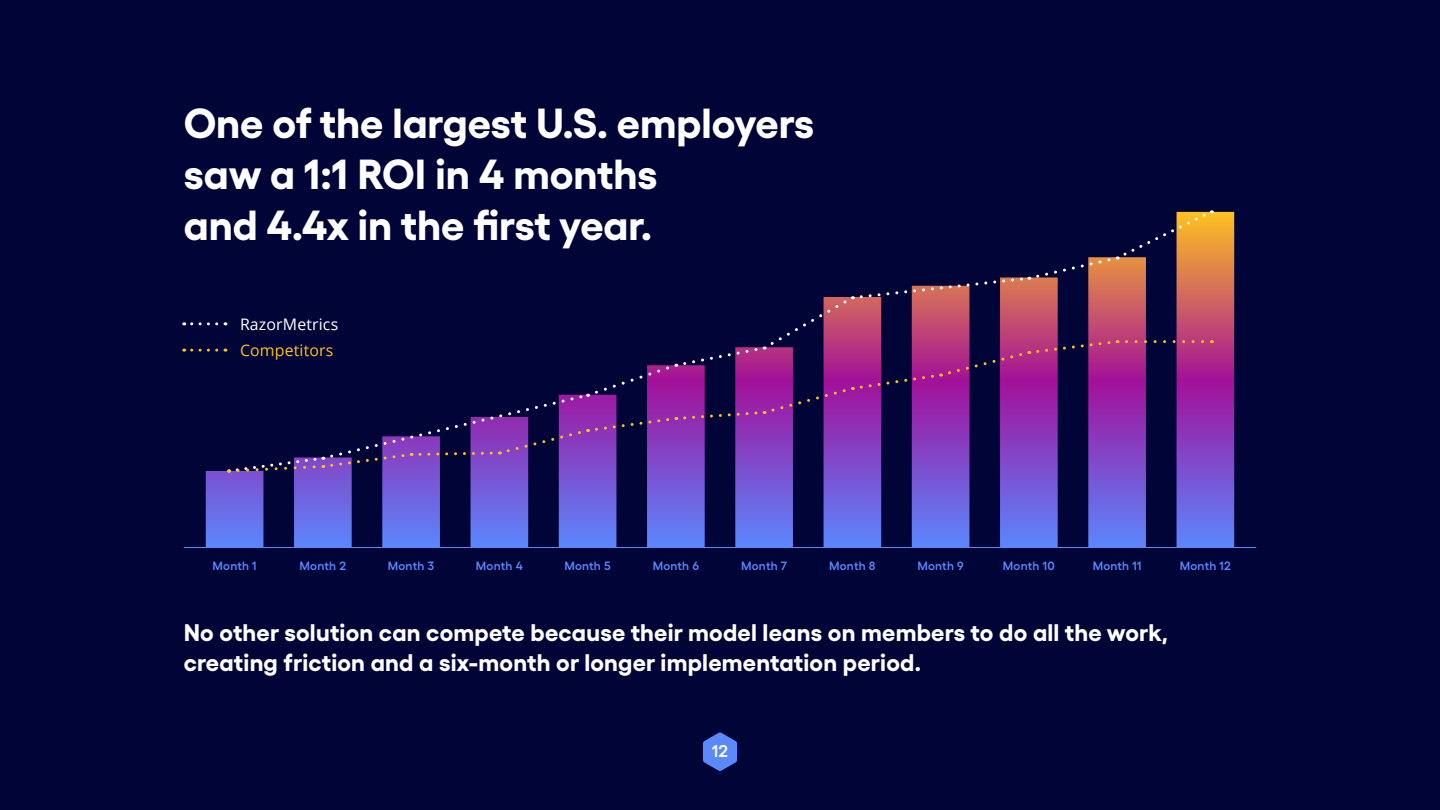
<style>
.page{position:relative;width:1440px;height:810px;background:#000436}
.page>*{position:absolute;margin:0;border:0;box-sizing:border-box;transform-origin:0 0}
.t1{font:700 42px/51.2px "Yellix TRIAL";color:#fff}
.t2{font:700 24px/30.8px "Yellix TRIAL";letter-spacing:.01em;color:#fff}
.t3{font:600 17.1px "Yellix TRIAL";color:#fff}
.t4{font:15.83px "Open Sans";letter-spacing:.01em;color:#fff}
.t5{font:15.83px "Open Sans";letter-spacing:.01em;color:#ffc021}
.t6{font:600 12px "Yellix TRIAL";letter-spacing:.02em;color:#5a88ff}
</style>
<div class="page">
<svg style="left:703px;top:732px;width:34px;height:39px"></svg>
<hr style="left:184px;top:547px;width:1072px;height:1px;background:#5a88ff">
<svg style="left:206px;top:212px;width:1028px;height:335px"></svg>
<svg style="left:184px;top:322px;width:33px;height:3px"></svg>
<svg style="left:225px;top:210px;width:987px;height:264px"></svg>
<svg style="left:184px;top:349px;width:33px;height:3px"></svg>
<h1 class="t1" style="left:184px;top:95px;width:632px">One of the largest U.S. employers saw a 1:1 ROI in 4 months<br>and 4.4x in the first year.</h1>
<p class="t4" style="left:240px;top:313px;width:100px">RazorMetrics</p>
<p class="t5" style="left:240px;top:340px;width:95px">Competitors</p>
<p class="t6" style="left:213px;top:558px;width:46px">Month 1</p>
<p class="t6" style="left:300px;top:558px;width:48px">Month 2</p>
<p class="t6" style="left:388px;top:558px;width:48px">Month 3</p>
<p class="t6" style="left:476px;top:558px;width:48px">Month 4</p>
<p class="t6" style="left:564px;top:558px;width:48px">Month 5</p>
<p class="t6" style="left:653px;top:558px;width:48px">Month 6</p>
<p class="t6" style="left:741px;top:558px;width:47px">Month 7</p>
<p class="t6" style="left:829px;top:558px;width:48px">Month 8</p>
<p class="t6" style="left:917px;top:558px;width:48px">Month 9</p>
<p class="t6" style="left:1003px;top:558px;width:53px">Month 10</p>
<p class="t6" style="left:1093px;top:558px;width:50px">Month 11</p>
<p class="t6" style="left:1180px;top:558px;width:53px">Month 12</p>
<p class="t2" style="left:184px;top:615px;width:986px">No other solution can compete because their model leans on members to do all the work, creating friction and a six-month or longer implementation period.</p>
<p class="t3" style="left:712px;top:740px;width:17px">12</p>
</div>
